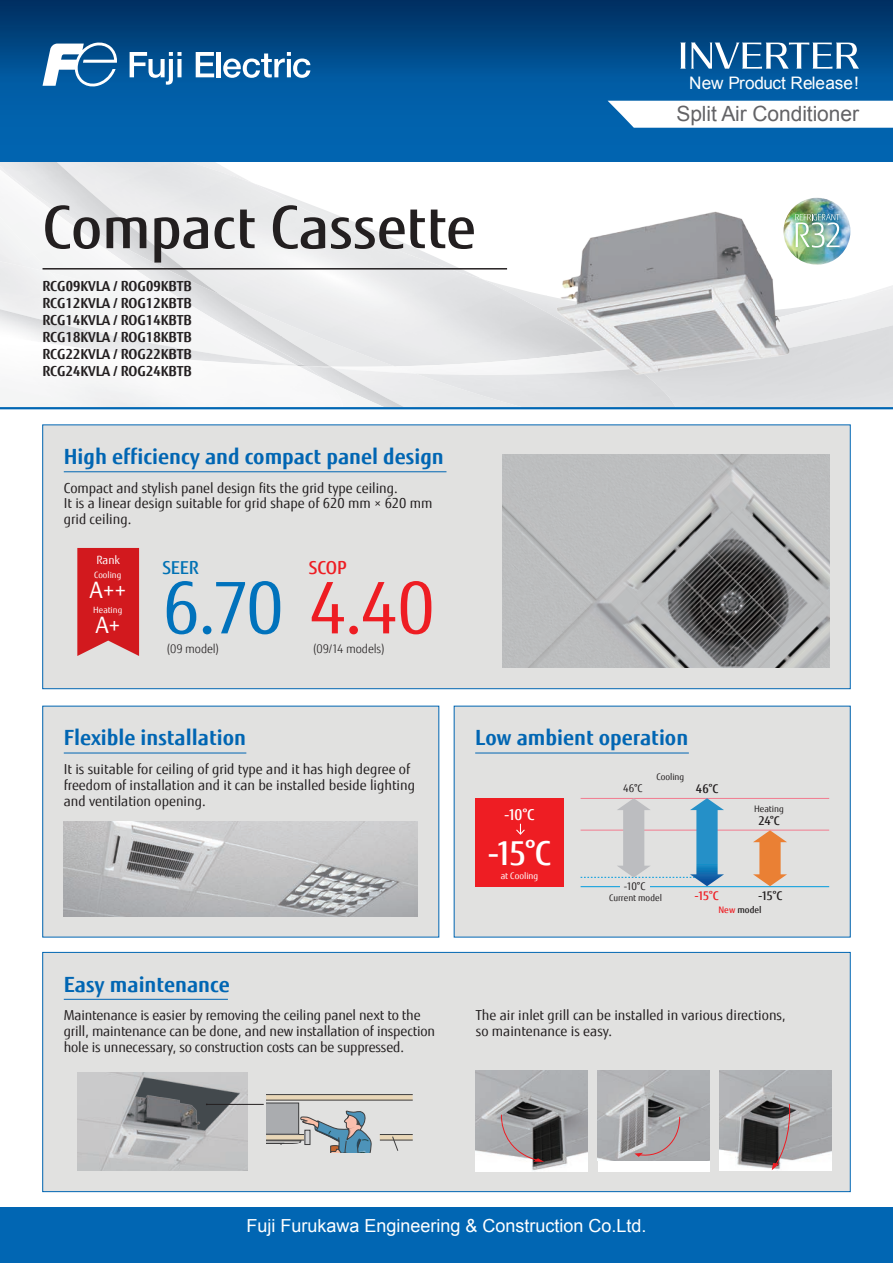
<style>
.page{position:relative;width:893px;height:1263px;background:#fff}
.page>*{position:absolute;margin:0;border:0;box-sizing:border-box;transform-origin:0 0}
.t1{font:71.25px "Fujitsu Sans";color:#0072bc}
.t2{font:500 58.5px "Fujitsu Sans";color:#231f20}
.t3{font:500 33px "Fujitsu Sans";color:#fff}
.t4{font:22.65px "Fujitsu Sans";color:#fff}
.t5{font:700 21px "Fujitsu Sans";color:#0166b3}
.t6{font:21px "Arial";letter-spacing:-.005em;color:#636366}
.t7{font:18px "Arial";color:#fff}
.t8{font:500 17.85px "Fujitsu Sans";color:#0071b4}
.t9{font:500 17.85px "Fujitsu Sans";color:#ee1d23}
.t10{font:17.25px "Arial";color:#fff}
.t11{font:500 15px "Fujitsu Sans";color:#fff}
.t12{font:13.8px/15.9px "Fujitsu Sans";color:#231f20}
.t13{font:700 13.8px/17px "Fujitsu Sans";color:#231f20;text-align:justify}
.t14{font:500 12px "Fujitsu Sans";color:#231f20}
.t15{font:500 12px "Fujitsu Sans";color:#ee1d23}
.t16{font:300 11.85px "Fujitsu Sans";letter-spacing:-.015em;color:#231f20}
.t17{font:11.25px "Fujitsu Sans";color:#fff}
.t18{font:10.5px "Fujitsu Sans";color:#231f20}
.t19{font:9px "Fujitsu Sans";color:#231f20}
.t20{font:9px "Fujitsu Sans";color:#fff}
.t21{font:500 9px "Fujitsu Sans";letter-spacing:.005em;color:#231f20}
.t22{font:8.7px "Fujitsu Sans";color:#fff}
.s1{color:#ee1d23}
</style>
<div class="page">
<img style="left:233px;top:173px;width:6px;height:3px">
<img style="left:343px;top:366px;width:61px;height:41px">
<img style="left:343px;top:378px;width:41px;height:29px">
<img style="left:331px;top:213px;width:20px;height:8px">
<img style="left:233px;top:221px;width:269px;height:145px">
<img style="left:501px;top:289px;width:30px;height:61px">
<img style="left:395px;top:350px;width:136px;height:25px">
<img style="left:415px;top:368px;width:260px;height:39px">
<img style="left:0;top:162px;width:220px;height:111px">
<img style="left:295px;top:328px;width:9px;height:26px">
<img style="left:115px;top:273px;width:180px;height:63px">
<img style="left:197px;top:336px;width:101px;height:18px">
<img style="left:197px;top:354px;width:146px;height:45px">
<img style="left:0;top:259px;width:115px;height:47px">
<img style="left:0;top:306px;width:135px;height:28px">
<img style="left:0;top:0;width:893px;height:162px">
<div style="left:0;top:1207px;width:893px;height:56px;background:#0166b3"></div>
<svg style="left:130px;top:52px;width:51px;height:33px"></svg>
<svg style="left:196px;top:52px;width:18px;height:25px"></svg>
<hr style="left:217px;top:52px;width:4px;height:25px;background:#fff">
<svg style="left:223px;top:52px;width:87px;height:26px"></svg>
<svg style="left:43px;top:42px;width:74px;height:45px"></svg>
<hr style="left:0;top:407px;width:893px;height:2px;background:#0166b3">
<svg style="left:608px;top:101px;width:285px;height:27px"></svg>
<svg style="left:680px;top:43px;width:179px;height:26px"></svg>
<div style="left:42px;top:424px;width:809px;height:265px;background:#e1e1e0"></div>
<hr style="left:64px;top:471px;width:382px;height:1px;background:#0166b3">
<div style="left:454px;top:706px;width:397px;height:231px;background:#e1e1e0"></div>
<hr style="left:475px;top:753px;width:214px;height:1px;background:#0166b3">
<div style="left:42px;top:706px;width:397px;height:231px;background:#e1e1e0"></div>
<hr style="left:64px;top:753px;width:182px;height:1px;background:#0166b3">
<div style="left:42px;top:952px;width:809px;height:240px;background:#e1e1e0"></div>
<hr style="left:64px;top:999px;width:164px;height:1px;background:#0166b3">
<hr style="left:43px;top:268px;width:464px;height:2px;background:#231f20">
<img style="left:783px;top:198px;width:67px;height:67px;border-radius:33px">
<img style="left:818px;top:207px;width:29px;height:48px">
<svg style="left:818px;top:214px;width:22px;height:34px"></svg>
<img style="left:531px;top:200px;width:287px;height:182px">
<img style="left:78px;top:1073px;width:170px;height:97px">
<div style="left:380px;top:1134px;width:33px;height:6px;background:#e9d7b8"></div>
<hr style="left:380px;top:1134px;width:33px;height:1px;background:#3e3e3f">
<hr style="left:380px;top:1140px;width:33px;height:1px;background:#3e3e3f">
<svg style="left:266px;top:1095px;width:147px;height:5px"></svg>
<hr style="left:266px;top:1094px;width:147px;height:1px;background:#3e3e3f">
<hr style="left:266px;top:1100px;width:147px;height:1px;background:#3e3e3f">
<svg style="left:392px;top:1136px;width:7px;height:15px"></svg>
<svg style="left:266px;top:1103px;width:106px;height:50px;background:#adb5b9"></svg>
<hr style="left:207px;top:1104px;width:57px;height:1px;background:#231f20">
<img style="left:720px;top:1071px;width:111px;height:99px">
<svg style="left:772px;top:1103px;width:21px;height:67px"></svg>
<img style="left:476px;top:1071px;width:111px;height:100px">
<svg style="left:500px;top:1114px;width:44px;height:48px;background:#918a8c"></svg>
<div style="left:598px;top:1071px;width:111px;height:100px;background:#fff"></div>
<img style="left:598px;top:1071px;width:111px;height:89px">
<svg style="left:634px;top:1116px;width:47px;height:42px;background:#a8a1a4"></svg>
<img style="left:64px;top:822px;width:354px;height:94px">
<img style="left:503px;top:454px;width:326px;height:214px">
<svg style="left:77px;top:548px;width:62px;height:108px;background:#d3282c"></svg>
<hr style="left:581px;top:798px;width:248px;height:1px;background:#f27b8f">
<hr style="left:581px;top:830px;width:248px;height:1px;background:#f27b8f">
<hr style="left:581px;top:886px;width:248px;height:1px;background:#009bde">
<svg style="left:753px;top:830px;width:34px;height:56px;background:#e6a87c"></svg>
<svg style="left:581px;top:798px;width:143px;height:88px;background:#c0cdd6"></svg>
<div style="left:620px;top:880px;width:29px;height:12px;background:#e2e2e2"></div>
<div style="left:475px;top:798px;width:88px;height:88px;background:#ee1d23"></div>
<svg style="left:516px;top:824px;width:9px;height:11px"></svg>
<p class="t10" style="left:689px;top:72px;width:171px">New Product Release!</p>
<h2 class="t2" style="left:43px;top:190px;width:435px">Compact Cassette</h2>
<p class="t13" style="left:42px;top:277px;width:151px">RCG09KVLA / ROG09KBTB RCG12KVLA / ROG12KBTB RCG14KVLA / ROG14KBTB RCG18KVLA / ROG18KBTB RCG22KVLA / ROG22KBTB RCG24KVLA / ROG24KBTB</p>
<h3 class="t5" style="left:64px;top:443px;width:382px">High efficiency and compact panel design</h3>
<p class="t12" style="left:64px;top:480px;width:370px">Compact and stylish panel design fits the grid type ceiling.<br>It is a linear design suitable for grid shape of 620 mm × 620 mm grid ceiling.</p>
<p class="t17" style="left:96px;top:553px;width:25px">Rank</p>
<p class="t22" style="left:94px;top:569px;width:29px">Cooling</p>
<h3 class="t4" style="left:96px;top:610px;width:26px">A+</h3>
<h3 class="t4" style="left:90px;top:575px;width:38px">A++</h3>
<p class="t22" style="left:93px;top:604px;width:30px">Heating</p>
<p class="t8" style="left:162px;top:557px;width:38px">SEER</p>
<h1 class="t1" style="left:162px;top:564px;width:274px">6.70 <span class="s1">4.40</span></h1>
<p class="t16" style="left:166px;top:641px;width:55px">(09 model)</p>
<p class="t9" style="left:309px;top:557px;width:39px">SCOP</p>
<p class="t16" style="left:313px;top:641px;width:74px">(09/14 models)</p>
<h3 class="t6" style="left:676px;top:100px;width:184px">Split Air Conditioner</h3>
<h3 class="t5" style="left:64px;top:724px;width:184px">Flexible installation</h3>
<h3 class="t5" style="left:475px;top:724px;width:215px">Low ambient operation</h3>
<p class="t12" style="left:64px;top:761px;width:353px">It is suitable for ceiling of grid type and it has high degree of freedom of installation and it can be installed beside lighting and ventilation opening.</p>
<p class="t19" style="left:656px;top:771px;width:29px">Cooling</p>
<p class="t18" style="left:623px;top:782px;width:21px">46°C</p>
<p class="t11" style="left:504px;top:805px;width:32px">-10°C</p>
<h3 class="t3" style="left:487px;top:832px;width:65px">-15°C</h3>
<p class="t20" style="left:501px;top:870px;width:39px">at Cooling</p>
<p class="t18" style="left:624px;top:879px;width:23px">-10°C</p>
<p class="t19" style="left:609px;top:892px;width:54px">Current model</p>
<p class="t14" style="left:696px;top:781px;width:24px">46°C</p>
<p class="t19" style="left:754px;top:803px;width:31px">Heating</p>
<p class="t14" style="left:758px;top:813px;width:23px">24°C</p>
<p class="t15" style="left:694px;top:888px;width:26px">-15°C</p>
<p class="t14" style="left:758px;top:888px;width:26px">-15°C</p>
<p class="t21" style="left:718px;top:903px;width:45px"><span class="s1">New</span> model</p>
<h3 class="t5" style="left:64px;top:970px;width:168px">Easy maintenance</h3>
<p class="t12" style="left:64px;top:1007px;width:373px">Maintenance is easier by removing the ceiling panel next to the grill, maintenance can be done, and new installation of inspection hole is unnecessary, so construction costs can be suppressed.</p>
<p class="t12" style="left:476px;top:1007px;width:311px">The air inlet grill can be installed in various directions, so maintenance is easy.</p>
<h3 class="t7" style="left:246px;top:1214px;width:402px">Fuji Furukawa Engineering &amp; Construction Co.Ltd.</h3>
</div>
